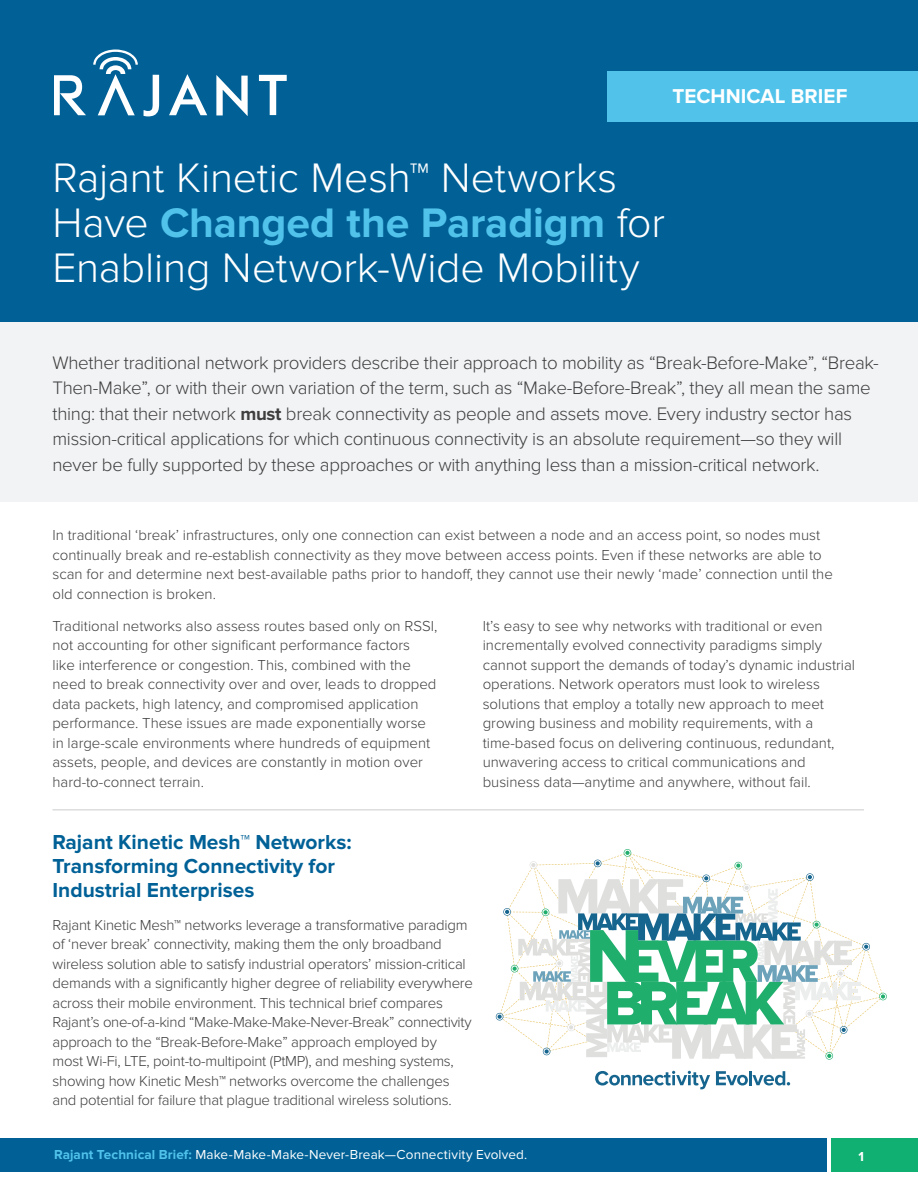
<style>
.page{position:relative;width:918px;height:1188px;background:#fff}
.page>*{position:absolute;margin:0;border:0;box-sizing:border-box;transform-origin:0 0}
.t1{font:300 42.75px/45px "Proxima Nova";letter-spacing:-.005em;color:#fff}
.t2{font:700 21px/24px "Proxima Nova";color:#016197}
.t3{font:700 20.85px "Proxima Nova";color:#fff}
.t4{font:300 18.75px/25.5px "Proxima Nova";letter-spacing:-.015em;color:#3e3e3f}
.t5{font:300 15px/19.5px "Proxima Nova";color:#3e3e3f}
.t6{font:13.5px "Proxima Nova";letter-spacing:.015em;color:#fff}
.t7{font:700 13.5px "Proxima Nova";color:#fff}
.s1{font-weight:700;color:#51c3eb}
.s2{font-weight:700}
</style>
<div class="page">
<div style="left:831px;top:1138px;width:87px;height:34px;background:#0fb071"></div>
<div style="left:0;top:1138px;width:826px;height:34px;background:#016197"></div>
<div style="left:0;top:0;width:918px;height:501px;background:#f2f3f4"></div>
<div style="left:0;top:0;width:918px;height:322px;background:#016197"></div>
<div style="left:608px;top:71px;width:310px;height:51px;background:#51c3eb"></div>
<svg style="left:595px;top:1071px;width:115px;height:18px"></svg>
<svg style="left:716px;top:1071px;width:74px;height:15px"></svg>
<svg style="left:496px;top:849px;width:391px;height:211px"></svg>
<svg style="left:259px;top:75px;width:28px;height:40px"></svg>
<svg style="left:54px;top:75px;width:32px;height:40px"></svg>
<svg style="left:144px;top:75px;width:15px;height:41px"></svg>
<svg style="left:216px;top:75px;width:32px;height:41px"></svg>
<svg style="left:169px;top:74px;width:38px;height:41px"></svg>
<svg style="left:93px;top:50px;width:45px;height:65px"></svg>
<hr style="left:52px;top:809px;width:812px;height:2px;background:#dcdddf">
<h3 class="t3" style="left:673px;top:84px;width:176px">technical BRIEF</h3>
<h1 class="t1" style="left:52px;top:156px;width:614px">Rajant Kinetic Mesh™ Networks<br>Have <span class="s1">Changed the Paradigm</span> for<br>Enabling Network-Wide Mobility</h1>
<p class="t4" style="left:52px;top:350px;width:828px">Whether traditional network providers describe their approach to mobility as “Break-Before-Make”, “Break-Then-Make”, or with their own variation of the term, such as “Make-Before-Break”, they all mean the same thing: that their network <span class="s2">must</span> break connectivity as people and assets move. Every industry sector has mission-critical applications for which continuous connectivity is an absolute requirement—so they will never be fully supported by these approaches or with anything less than a mission-critical network.</p>
<p class="t5" style="left:52px;top:525px;width:782px">In traditional ‘break’ infrastructures, only one connection can exist between a node and an access point, so nodes must continually break and re-establish connectivity as they move between access points. Even if these networks are able to scan for and determine next best-available paths prior to handoff, they cannot use their newly ‘made’ connection until the old connection is broken.</p>
<p class="t5" style="left:52px;top:616px;width:387px">Traditional networks also assess routes based only on RSSI, not accounting for other significant performance factors<br>like interference or congestion. This, combined with the need to break connectivity over and over, leads to dropped data packets, high latency, and compromised application performance. These issues are made exponentially worse in large-scale environments where hundreds of equipment assets, people, and devices are constantly in motion over hard-to-connect terrain.</p>
<p class="t5" style="left:483px;top:616px;width:374px">It’s easy to see why networks with traditional or even incrementally evolved connectivity paradigms simply cannot support the demands of today’s dynamic industrial operations. Network operators must look to wireless solutions that employ a totally new approach to meet growing business and mobility requirements, with a time-based focus on delivering continuous, redundant, unwavering access to critical communications and business data—anytime and anywhere, without fail.</p>
<h2 class="t2" style="left:52px;top:830px;width:301px">Rajant Kinetic Mesh™ Networks:<br>Transforming Connectivity for<br>Industrial Enterprises</h2>
<p class="t5" style="left:52px;top:915px;width:422px">Rajant Kinetic Mesh™ networks leverage a transformative paradigm of ‘never break’ connectivity, making them the only broadband wireless solution able to satisfy industrial operators’ mission-critical demands with a significantly higher degree of reliability everywhere across their mobile environment. This technical brief compares Rajant’s one-of-a-kind “Make-Make-Make-Never-Break” connectivity approach to the “Break-Before-Make” approach employed by<br>most Wi-Fi, LTE, point-to-multipoint (PtMP), and meshing systems, showing how Kinetic Mesh™ networks overcome the challenges and potential for failure that plague traditional wireless solutions.</p>
<p class="t6" style="left:54px;top:1147px;width:475px"><span class="s1">Rajant Technical Brief:</span> Make-Make-Make-Never-Break—Connectivity Evolved.</p>
<p class="t7" style="left:858px;top:1148px;width:7px">1</p>
</div>
